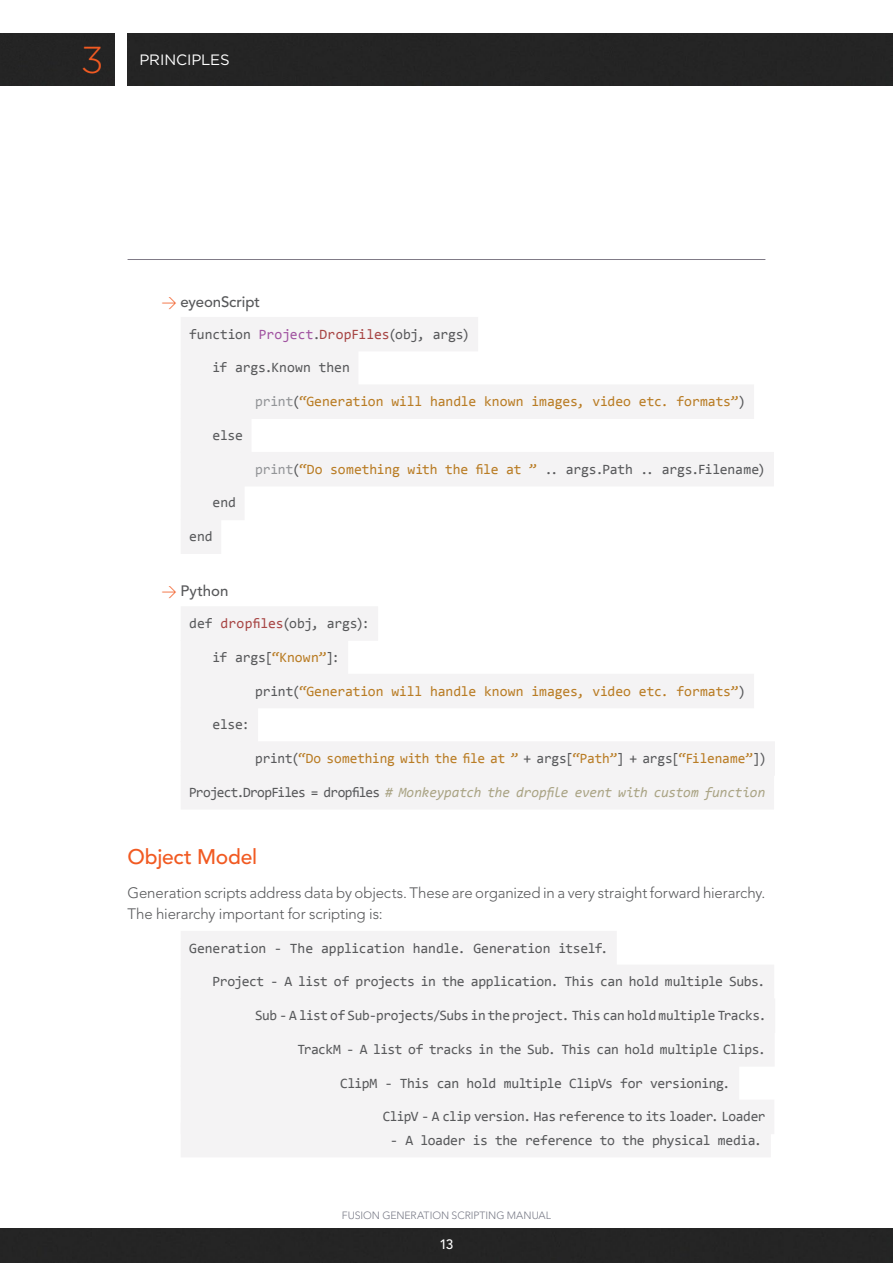
<style>
.page{position:relative;width:893px;height:1263px;background:#fff}
.page>*{position:absolute;margin:0;border:0;box-sizing:border-box;transform-origin:0 0}
.t1{font:300 37.5px "Gotham HTF";color:#f15a22}
.t2{font:500 21px "Avenir";letter-spacing:-.01em;color:#f15a22}
.t3{font:300 15px/21px "Avenir";letter-spacing:-.01em;color:#58595b}
.t4{font:500 15px "Avenir";letter-spacing:-.005em;color:#58595b}
.t5{font:15px "Gotham HTF";letter-spacing:-.01em;color:#fff}
.t6{font:14.25px "Consolas";letter-spacing:-.025em;color:#58595b}
.t7{font:14.25px "Consolas";letter-spacing:-.005em;color:#b97c24}
.t8{font:14.25px "Consolas";letter-spacing:-.005em;color:#58595b}
.t9{font:italic 14.25px "Consolas";letter-spacing:-.015em;color:#aaa485}
.t10{font:500 13.5px "Avenir";color:#fff}
.t11{font:300 10.5px "Avenir";letter-spacing:-.005em;color:#7a7c88}
.s1{font-family:"DIN";font-weight:300;color:#f15a22}
.s2{color:#a154a1}
.s3{color:#a84645}
.s4{color:#939598}
.s5{color:#58595b}
.s6{color:#b97c24}
.s7{font-style:normal;color:#58595b}
</style>
<div class="page">
<hr style="left:128px;top:259px;width:637px;height:1px;background:#807b87">
<div style="left:0;top:1229px;width:893px;height:34px;background:#242424"></div>
<div style="left:0;top:33px;width:115px;height:52px;background:#242424"></div>
<div style="left:128px;top:33px;width:765px;height:52px;background:#242424"></div>
<div style="left:181px;top:317px;width:297px;height:34px;background:#f4f3f4"></div>
<div style="left:181px;top:351px;width:177px;height:34px;background:#f4f3f4"></div>
<div style="left:181px;top:384px;width:573px;height:35px;background:#f4f3f4"></div>
<div style="left:181px;top:418px;width:70px;height:35px;background:#f4f3f4"></div>
<div style="left:181px;top:452px;width:593px;height:34px;background:#f4f3f4"></div>
<div style="left:181px;top:486px;width:64px;height:34px;background:#f4f3f4"></div>
<div style="left:181px;top:519px;width:40px;height:35px;background:#f4f3f4"></div>
<div style="left:181px;top:606px;width:197px;height:35px;background:#f4f3f4"></div>
<div style="left:181px;top:640px;width:167px;height:34px;background:#f4f3f4"></div>
<div style="left:181px;top:674px;width:573px;height:34px;background:#f4f3f4"></div>
<div style="left:181px;top:707px;width:77px;height:35px;background:#f4f3f4"></div>
<div style="left:181px;top:741px;width:594px;height:35px;background:#f4f3f4"></div>
<div style="left:181px;top:775px;width:593px;height:34px;background:#f4f3f4"></div>
<div style="left:181px;top:931px;width:436px;height:34px;background:#f4f3f4"></div>
<div style="left:181px;top:965px;width:593px;height:34px;background:#f4f3f4"></div>
<div style="left:181px;top:998px;width:594px;height:35px;background:#f4f3f4"></div>
<div style="left:181px;top:1032px;width:594px;height:35px;background:#f4f3f4"></div>
<div style="left:181px;top:1066px;width:558px;height:34px;background:#f4f3f4"></div>
<div style="left:181px;top:1100px;width:593px;height:34px;background:#f4f3f4"></div>
<div style="left:181px;top:1123px;width:590px;height:34px;background:#f4f3f4"></div>
<h1 class="t1" style="left:81px;top:40px;width:24px">3</h1>
<p class="t5" style="left:139px;top:52px;width:92px">PRINCIPLES</p>
<p class="t4" style="left:162px;top:293px;width:100px"><span class="s1">&gt;</span> eyeonScript</p>
<p class="t8" style="left:189px;top:324px;width:282px">function <span class="s2">Project</span>.<span class="s3">DropFiles</span>(obj, args)</p>
<p class="t8" style="left:213px;top:358px;width:139px">if args.Known then</p>
<p class="t7" style="left:255px;top:392px;width:492px"><span class="s4">print</span><span class="s5">(</span>“Generation will handle known images, video etc. formats”<span class="s5">)</span></p>
<p class="t6" style="left:213px;top:426px;width:32px">else</p>
<p class="t6" style="left:255px;top:459px;width:512px"><span class="s4">print</span>(<span class="s6">“Do something with the file at ”</span> .. args.Path .. args.Filename)</p>
<p class="t6" style="left:213px;top:493px;width:25px">end</p>
<p class="t6" style="left:189px;top:527px;width:25px">end</p>
<p class="t4" style="left:162px;top:582px;width:68px"><span class="s1">&gt;</span> Python</p>
<p class="t8" style="left:189px;top:614px;width:182px">def <span class="s3">dropfiles</span>(obj, args):</p>
<p class="t6" style="left:213px;top:647px;width:129px">if args[<span class="s6">“Known”</span>]:</p>
<p class="t7" style="left:255px;top:681px;width:492px"><span class="s5">print(</span>“Generation will handle known images, video etc. formats”<span class="s5">)</span></p>
<p class="t6" style="left:213px;top:715px;width:38px">else:</p>
<p class="t7" style="left:255px;top:749px;width:513px"><span class="s5">print(</span>“Do something with the file at ” <span class="s5">+ args[</span>“Path”<span class="s5">] + args[</span>“Filename”<span class="s5">])</span></p>
<p class="t9" style="left:189px;top:782px;width:578px"><span class="s7">Project.DropFiles = dropfiles</span> # Monkeypatch the dropfile event with custom function</p>
<h2 class="t2" style="left:128px;top:845px;width:131px">Object Model</h2>
<p class="t3" style="left:128px;top:882px;width:639px">Generation scripts address data by objects. These are organized in a very straight forward hierarchy.<br>The hierarchy important for scripting is:</p>
<p class="t6" style="left:189px;top:938px;width:420px">Generation - The application handle. Generation itself.</p>
<p class="t6" style="left:213px;top:972px;width:554px">Project - A list of projects in the application. This can hold multiple Subs.</p>
<p class="t6" style="left:255px;top:1006px;width:513px">Sub - A list of Sub-projects/Subs in the project. This can hold multiple Tracks.</p>
<p class="t6" style="left:298px;top:1039px;width:470px">TrackM - A list of tracks in the Sub. This can hold multiple Clips.</p>
<p class="t6" style="left:340px;top:1073px;width:392px">ClipM - This can hold multiple ClipVs for versioning.</p>
<p class="t6" style="left:383px;top:1107px;width:384px">ClipV - A clip version. Has reference to its loader. Loader</p>
<p class="t6" style="left:390px;top:1130px;width:373px">- A loader is the reference to the physical media.</p>
<p class="t11" style="left:342px;top:1209px;width:211px">FUSION GENERATION SCRIPTING MANUAL</p>
<p class="t10" style="left:439px;top:1236px;width:15px">13</p>
</div>
